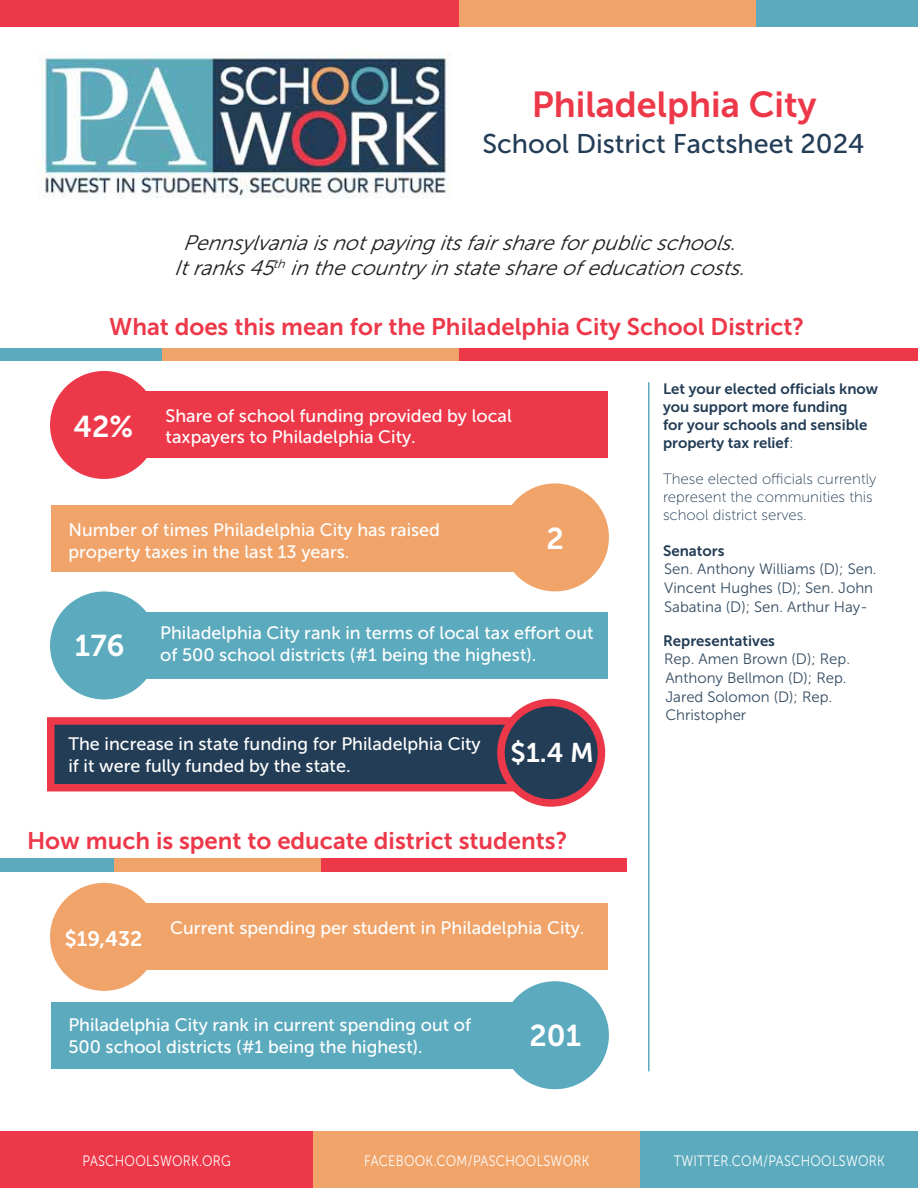
<style>
.page{position:relative;width:918px;height:1188px;background:#fff}
.page>*{position:absolute;margin:0;border:0;box-sizing:border-box;transform-origin:0 0}
.t1{font:36px "Museo Sans 700";color:#ed3849}
.t2{font:30px "Museo Sans 700";color:#fff}
.t3{font:27px "Museo Sans 500";color:#233d56}
.t4{font:27px "Museo Sans 700";color:#fff}
.t5{font:24px "Museo Sans 700";color:#ed3849}
.t6{font:italic 21px/25.2px "Museo Sans 300";color:#231f20;text-align:center}
.t7{font:21px "Museo Sans 700";color:#fff}
.t8{font:18px/21.6px "Museo Sans 500";color:#fff}
.t9{font:15px/18.8px "Museo Sans 300";color:#334b61}
.t10{font:15px/18px "Museo Sans 700";color:#233d56}
.t11{font:15px/18px "Museo Sans 100";color:#233d56}
.t12{font:15px "Museo Sans 300";letter-spacing:.02em;color:#fff;scale:.85 1}
.s1{font-family:"Museo Sans 300"}
</style>
<div class="page">
<img style="left:39px;top:52px;width:410px;height:146px">
<div style="left:0;top:0;width:459px;height:27px;background:#ed3849"></div>
<div style="left:459px;top:0;width:297px;height:27px;background:#f0a46a"></div>
<div style="left:756px;top:0;width:162px;height:27px;background:#5caabe"></div>
<div style="left:459px;top:348px;width:459px;height:13px;background:#ed3849"></div>
<div style="left:162px;top:348px;width:297px;height:13px;background:#f0a46a"></div>
<div style="left:0;top:348px;width:162px;height:13px;background:#5caabe"></div>
<div style="left:0;top:1132px;width:313px;height:56px;background:#ed3849"></div>
<div style="left:313px;top:1132px;width:327px;height:56px;background:#f0a46a"></div>
<div style="left:640px;top:1132px;width:278px;height:56px;background:#5caabe"></div>
<hr style="left:648px;top:382px;width:2px;height:689px;background:#5caabe">
<div style="left:108px;top:392px;width:500px;height:66px;background:#ed3849"></div>
<div style="left:50px;top:371px;width:108px;height:108px;background:#ed3849;border-radius:50%"></div>
<div style="left:51px;top:505px;width:522px;height:67px;background:#f0a46a"></div>
<div style="left:501px;top:483px;width:108px;height:108px;background:#f0a46a;border-radius:50%"></div>
<div style="left:108px;top:612px;width:500px;height:67px;background:#5caabe"></div>
<div style="left:50px;top:591px;width:108px;height:108px;background:#5caabe;border-radius:50%"></div>
<div style="left:108px;top:903px;width:500px;height:67px;background:#f0a46a"></div>
<div style="left:50px;top:883px;width:108px;height:108px;background:#f0a46a;border-radius:50%"></div>
<div style="left:51px;top:721px;width:497px;height:67px;background:#233d56"></div>
<div style="left:47px;top:717px;width:504px;height:74px;border:8px solid #ed3849"></div>
<div style="left:501px;top:702px;width:100px;height:101px;background:#233d56;border-radius:50%"></div>
<div style="left:497px;top:699px;width:108px;height:108px;border:8px solid #ed3849;border-radius:50%"></div>
<div style="left:320px;top:858px;width:307px;height:14px;background:#ed3849"></div>
<div style="left:113px;top:858px;width:207px;height:14px;background:#f0a46a"></div>
<div style="left:0;top:858px;width:113px;height:14px;background:#5caabe"></div>
<div style="left:51px;top:1002px;width:497px;height:67px;background:#5caabe"></div>
<div style="left:501px;top:981px;width:108px;height:108px;background:#5caabe;border-radius:50%"></div>
<h1 class="t1" style="left:532px;top:84px;width:286px">Philadelphia City</h1>
<h3 class="t3" style="left:482px;top:129px;width:384px">School District Factsheet 2024</h3>
<p class="t6" style="left:174px;top:230px;width:580px">Pennsylvaniaisnotpayingitsfairshareforpublicschools.<br>Itranks45<sup>th</sup> inthecountry instateshareofeducationcosts.</p>
<h3 class="t5" style="left:109px;top:314px;width:697px">What does this mean for the Philadelphia City School District?</h3>
<h2 class="t2" style="left:74px;top:409px;width:61px">42%</h2>
<p class="t8" style="left:166px;top:405px;width:348px">Share of school funding provided by local taxpayers to Philadelphia City.</p>
<p class="t8" style="left:68px;top:519px;width:373px">Number of times Philadelphia City has raised property taxes in the last 13 years.</p>
<h2 class="t2" style="left:547px;top:521px;width:19px">2</h2>
<h2 class="t2" style="left:75px;top:629px;width:51px">176</h2>
<p class="t8" style="left:160px;top:623px;width:435px">Philadelphia City rank in terms of local tax effort out of 500 school districts (#1 being the highest).</p>
<p class="t8" style="left:68px;top:733px;width:414px">The increase in state funding for Philadelphia City if it were fully funded by the state.</p>
<h3 class="t4" style="left:511px;top:738px;width:85px">$1.4 M</h3>
<h3 class="t5" style="left:27px;top:828px;width:542px">How much is spent to educate district students?</h3>
<p class="t7" style="left:65px;top:927px;width:79px">$19,432</p>
<p class="t8" style="left:170px;top:917px;width:416px">Current spending per student in Philadelphia City.</p>
<p class="t8" style="left:68px;top:1014px;width:404px">Philadelphia City rank in current spending out of<br>500 school districts (#1 being the highest).</p>
<h2 class="t2" style="left:529px;top:1019px;width:53px">201</h2>
<p class="t10" style="left:663px;top:379px;width:217px">Let your elected officials know you support more funding<br>for your schools and sensible property tax relief<span class="s1">:</span></p>
<p class="t11" style="left:663px;top:470px;width:215px">These elected officials currently represent the communities this school district serves.</p>
<p class="t10" style="left:663px;top:541px;width:63px">Senators</p>
<p class="t9" style="left:664px;top:560px;width:214px">Sen. Anthony Williams (D); Sen.<br>Vincent Hughes (D); Sen. John<br>Sabatina (D); Sen. Arthur Hay-</p>
<p class="t10" style="left:663px;top:631px;width:114px">Representatives</p>
<p class="t9" style="left:664px;top:650px;width:187px">Rep. Amen Brown (D); Rep.<br>Anthony Bellmon (D); Rep.<br>Jared Solomon (D); Rep.<br>Christopher</p>
<p class="t12" style="left:82px;top:1152px;width:176px">PASCHOOLSWORK.ORG</p>
<p class="t12" style="left:364px;top:1152px;width:266px">FACEBOOK.COM/PASCHOOLSWORK</p>
<p class="t12" style="left:674px;top:1152px;width:250px">TWITTER.COM/PASCHOOLSWORK</p>
</div>
